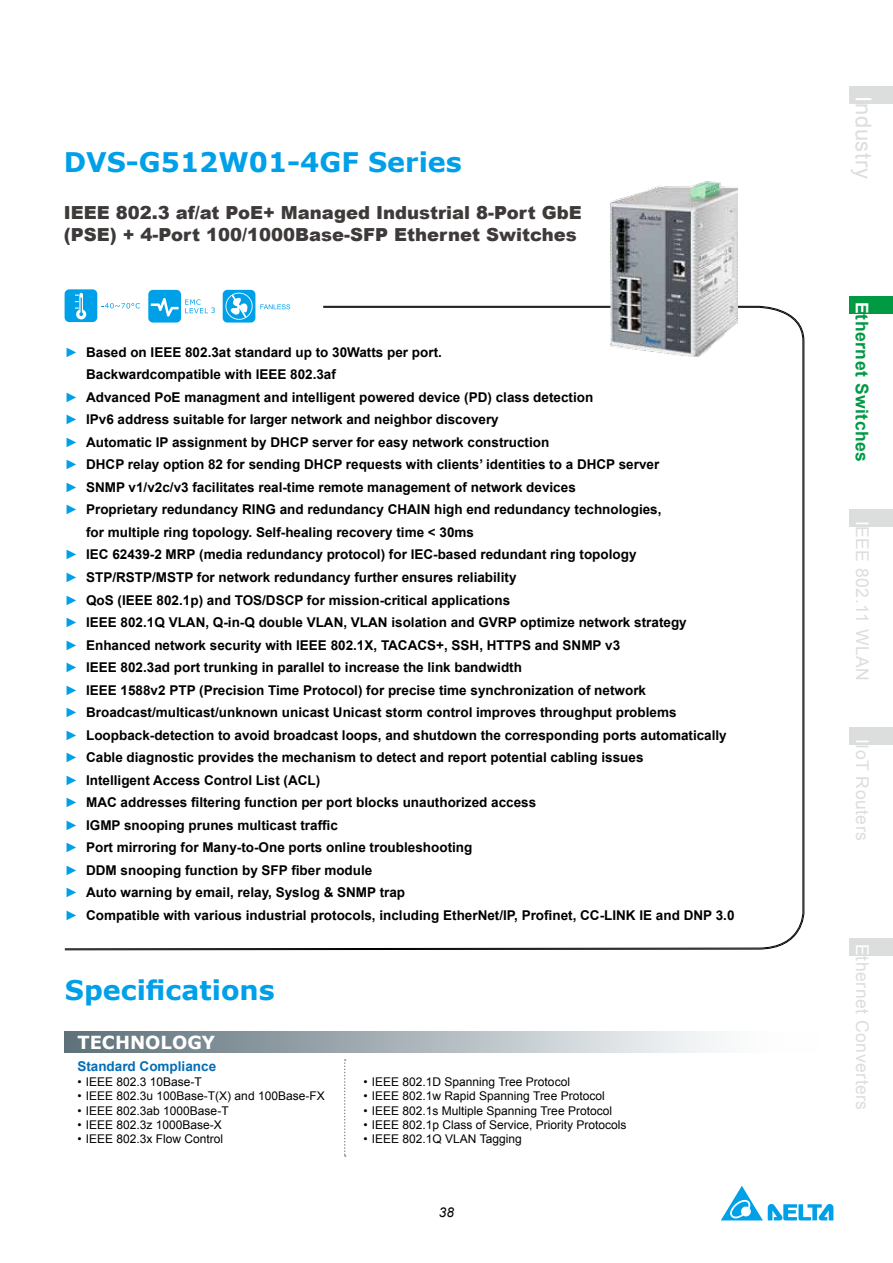
<style>
.page{position:relative;width:893px;height:1263px;background:#fff}
.page>*{position:absolute;margin:0;border:0;box-sizing:border-box;transform-origin:0 0}
.t1{font:700 27px "Verdana";color:#00a0e9}
.t2{font:21.9px "Arial";letter-spacing:.03em;color:#dcdddd}
.t3{font:900 18px/21.6px "Arial";color:#3e3a39}
.t4{font:700 18px "Verdana";color:#fff}
.t5{font:17.55px "Arial";letter-spacing:.03em;color:#dcdddd}
.t6{font:700 17.55px "Arial";letter-spacing:.03em;color:#094}
.t7{font:700 13.5px "Arial";color:#000}
.t8{font:700 13.5px "Arial";color:#036eb8}
.t9{font:italic 13.5px "Arial";color:#000}
.t10{font:12px "Arial";color:#000}
.t11{font:7.35px "Verdana";color:#00a0e9}
.s1{font-weight:400;color:#00a0e9}
.s2{color:#fff}
</style>
<div class="page">
<svg style="left:721px;top:1186px;width:112px;height:34px"></svg>
<div style="left:849px;top:86px;width:44px;height:17px;background:#dcdddd"></div>
<div style="left:849px;top:297px;width:44px;height:17px;background:#094"></div>
<div style="left:849px;top:509px;width:44px;height:17px;background:#dcdddd"></div>
<div style="left:850px;top:727px;width:43px;height:17px;background:#dcdddd"></div>
<div style="left:850px;top:939px;width:43px;height:17px;background:#dcdddd"></div>
<div style="left:65px;top:1031px;width:755px;height:22px;background:linear-gradient(to right,#5d6f79,#fff)"></div>
<svg style="left:344px;top:1059px;width:2px;height:98px"></svg>
<div style="left:223px;top:290px;width:32px;height:32px;background:#00a0e9;border-radius:5px"></div>
<div style="left:65px;top:290px;width:32px;height:32px;background:#00a0e9;border-radius:5px"></div>
<svg style="left:75px;top:293px;width:8px;height:13px"></svg>
<div style="left:148px;top:290px;width:33px;height:32px;background:#00a0e9;border-radius:5px"></div>
<svg style="left:185px;top:299px;width:16px;height:6px"></svg>
<svg style="left:151px;top:298px;width:17px;height:8px"></svg>
<svg style="left:260px;top:304px;width:30px;height:2px"></svg>
<svg style="left:225px;top:293px;width:28px;height:13px"></svg>
<svg style="left:105px;top:303px;width:35px;height:3px"></svg>
<svg style="left:65px;top:306px;width:739px;height:644px"></svg>
<img style="left:611px;top:181px;width:126px;height:175px">
<h1 class="t1" style="left:64px;top:145px;width:400px">DVS-G512W01-4GF Series</h1>
<h3 class="t3" style="left:64px;top:201px;width:519px">IEEE 802.3 af/at PoE+ Managed Industrial 8-Port GbE (PSE) + 4-Port 100/1000Base-SFP Ethernet Switches</h3>
<p class="t11" style="left:211px;top:306px;width:6px">3</p>
<p class="t7" style="left:65px;top:343px;width:379px"><span class="s1">►</span> Based on IEEE 802.3at standard up to 30Watts per port.</p>
<p class="t7" style="left:86px;top:366px;width:251px">Backwardcompatible with IEEE 802.3af</p>
<p class="t7" style="left:65px;top:388px;width:530px"><span class="s1">►</span> Advanced PoE managment and intelligent powered device (PD) class detection</p>
<p class="t7" style="left:65px;top:411px;width:435px"><span class="s1">►</span> IPv6 address suitable for larger network and neighbor discovery</p>
<p class="t7" style="left:65px;top:433px;width:486px"><span class="s1">►</span> Automatic IP assignment by DHCP server for easy network construction</p>
<p class="t7" style="left:65px;top:456px;width:596px"><span class="s1">►</span> DHCP relay option 82 for sending DHCP requests with clients’ identities to a DHCP server</p>
<p class="t7" style="left:65px;top:478px;width:512px"><span class="s1">►</span> SNMP v1/v2c/v3 facilitates real-time remote management of network devices</p>
<p class="t7" style="left:65px;top:501px;width:598px"><span class="s1">►</span> Proprietary redundancy RING and redundancy CHAIN high end redundancy technologies,</p>
<p class="t7" style="left:86px;top:523px;width:389px">for multiple ring topology. Self-healing recovery time &lt; 30ms</p>
<p class="t7" style="left:65px;top:546px;width:573px"><span class="s1">►</span> IEC 62439-2 MRP (media redundancy protocol) for IEC-based redundant ring topology</p>
<p class="t7" style="left:65px;top:568px;width:453px"><span class="s1">►</span> STP/RSTP/MSTP for network redundancy further ensures reliability</p>
<p class="t7" style="left:65px;top:591px;width:447px"><span class="s1">►</span> QoS (IEEE 802.1p) and TOS/DSCP for mission-critical applications</p>
<p class="t7" style="left:65px;top:613px;width:623px"><span class="s1">►</span> IEEE 802.1Q VLAN, Q-in-Q double VLAN, VLAN isolation and GVRP optimize network strategy</p>
<p class="t7" style="left:65px;top:636px;width:557px"><span class="s1">►</span> Enhanced network security with IEEE 802.1X, TACACS+, SSH, HTTPS and SNMP v3</p>
<p class="t7" style="left:65px;top:658px;width:459px"><span class="s1">►</span> IEEE 802.3ad port trunking in parallel to increase the link bandwidth</p>
<p class="t7" style="left:65px;top:681px;width:583px"><span class="s1">►</span> IEEE 1588v2 PTP (Precision Time Protocol) for precise time synchronization of network</p>
<p class="t7" style="left:65px;top:703px;width:613px"><span class="s1">►</span> Broadcast/multicast/unknown unicast Unicast storm control improves throughput problems</p>
<p class="t7" style="left:65px;top:726px;width:663px"><span class="s1">►</span> Loopback-detection to avoid broadcast loops, and shutdown the corresponding ports automatically</p>
<p class="t7" style="left:65px;top:748px;width:580px"><span class="s1">►</span> Cable diagnostic provides the mechanism to detect and report potential cabling issues</p>
<p class="t7" style="left:65px;top:771px;width:257px"><span class="s1">►</span> Intelligent Access Control List (ACL)</p>
<p class="t7" style="left:65px;top:793px;width:473px"><span class="s1">►</span> MAC addresses filtering function per port blocks unauthorized access</p>
<p class="t7" style="left:65px;top:816px;width:275px"><span class="s1">►</span> IGMP snooping prunes multicast traffic</p>
<p class="t7" style="left:65px;top:838px;width:409px"><span class="s1">►</span> Port mirroring for Many-to-One ports online troubleshooting</p>
<p class="t7" style="left:65px;top:861px;width:309px"><span class="s1">►</span> DDM snooping function by SFP fiber module</p>
<p class="t7" style="left:65px;top:883px;width:342px"><span class="s1">►</span> Auto warning by email, relay, Syslog &amp; SNMP trap</p>
<p class="t7" style="left:65px;top:906px;width:671px"><span class="s1">►</span> Compatible with various industrial protocols, including EtherNet/IP, Profinet, CC-LINK IE and DNP 3.0</p>
<h1 class="t1" style="left:65px;top:973px;width:211px">Specifications</h1>
<h3 class="t4" style="left:77px;top:1031px;width:139px">TECHNOLOGY</h3>
<p class="t8" style="left:77px;top:1057px;width:140px">Standard Compliance</p>
<p class="t10" style="left:77px;top:1074px;width:126px">• IEEE 802.3 10Base-T</p>
<p class="t10" style="left:77px;top:1088px;width:249px">• IEEE 802.3u 100Base-T(X) and 100Base-FX</p>
<p class="t10" style="left:77px;top:1102px;width:153px">• IEEE 802.3ab 1000Base-T</p>
<p class="t10" style="left:77px;top:1117px;width:146px">• IEEE 802.3z 1000Base-X</p>
<p class="t10" style="left:77px;top:1131px;width:147px">• IEEE 802.3x Flow Control</p>
<p class="t10" style="left:363px;top:1074px;width:208px">• IEEE 802.1D Spanning Tree Protocol</p>
<p class="t10" style="left:363px;top:1088px;width:243px">• IEEE 802.1w Rapid Spanning Tree Protocol</p>
<p class="t10" style="left:363px;top:1102px;width:250px">• IEEE 802.1s Multiple Spanning Tree Protocol</p>
<p class="t10" style="left:363px;top:1117px;width:265px">• IEEE 802.1p Class of Service, Priority Protocols</p>
<p class="t10" style="left:363px;top:1131px;width:160px">• IEEE 802.1Q VLAN Tagging</p>
<p class="t9" style="left:439px;top:1203px;width:17px">38</p>
<h2 class="t2" style="left:878px;top:96px;width:84px;rotate:90deg"><span class="s2">I</span>ndustry</h2>
<p class="t6" style="left:873px;top:302px;width:162px;rotate:90deg"><span class="s2">E</span>thernet Switches</p>
<p class="t5" style="left:874px;top:520px;width:162px;rotate:90deg"><span class="s2">I</span>EEE 802.11 WLAN</p>
<p class="t5" style="left:874px;top:739px;width:103px;rotate:90deg"><span class="s2">I</span>IoT Routers</p>
<p class="t5" style="left:874px;top:944px;width:167px;rotate:90deg"><span class="s2">E</span>thernet Converters</p>
</div>
